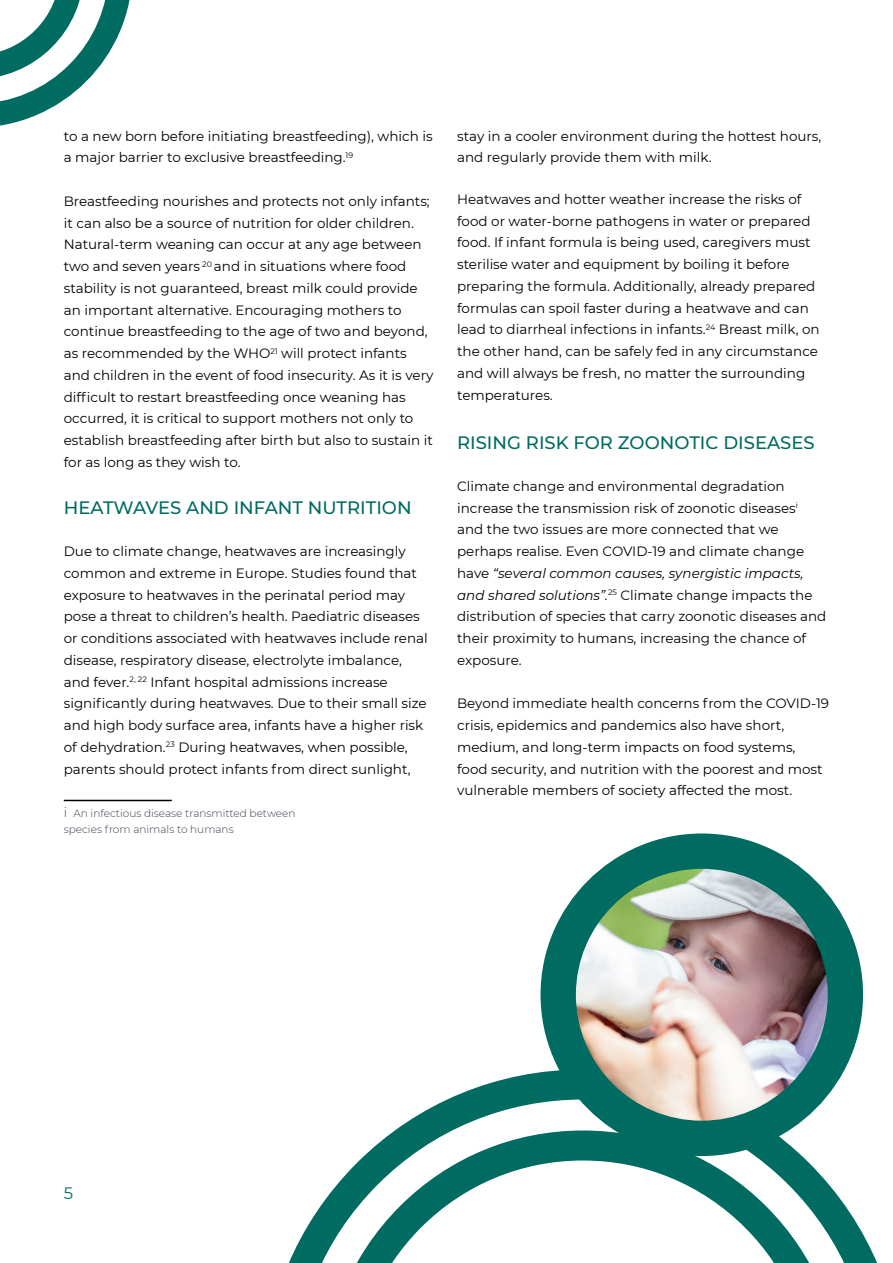
<style>
.page{position:relative;width:893px;height:1263px;background:#fff}
.page>*{position:absolute;margin:0;border:0;box-sizing:border-box;transform-origin:0 0}
.t1{font:500 18px "Montserrat";color:#006b61}
.t2{font:16.5px "Montserrat";color:#006b61}
.t3{font:13.5px/21.8px "Montserrat";color:#000}
.t4{font:300 10.5px/16.5px "Montserrat";color:#3d404d}
.s1{font-size:13.5px}
.s2{font-style:italic}
</style>
<div class="page">
<svg style="left:0;top:0;width:130px;height:126px"></svg>
<svg style="left:289px;top:1072px;width:588px;height:191px"></svg>
<svg style="left:324px;top:1130px;width:518px;height:133px"></svg>
<img style="left:540px;top:833px;width:323px;height:323px">
<hr style="left:64px;top:800px;width:108px;height:1px;background:#000">
<p class="t3" style="left:64px;top:124px;width:370px">to a new born before initiating breastfeeding), which is a major barrier to exclusive breastfeeding.<sup>19</sup></p>
<p class="t3" style="left:64px;top:190px;width:371px">Breastfeeding nourishes and protects not only infants; it can also be a source of nutrition for older children.<br>Natural-term weaning can occur at any age between two and seven years <sup>20</sup> and in situations where food stability is not guaranteed, breast milk could provide an important alternative. Encouraging mothers to continue breastfeeding to the age of two and beyond, as recommended by the WHO<sup>21</sup> will protect infants and children in the event of food insecurity. As it is very difficult to restart breastfeeding once weaning has occurred, it is critical to support mothers not only to establish breastfeeding after birth but also to sustain it for as long as they wish to.</p>
<h1 class="t1" style="left:64px;top:495px;width:349px">HEATWAVES AND INFANT NUTRITION</h1>
<p class="t3" style="left:64px;top:540px;width:366px">Due to climate change, heatwaves are increasingly common and extreme in Europe. Studies found that exposure to heatwaves in the perinatal period may pose a threat to children’s health. Paediatric diseases or conditions associated with heatwaves include renal disease, respiratory disease, electrolyte imbalance, and fever.<sup>2,</sup> <sup>22</sup> Infant hospital admissions increase significantly during heatwaves. Due to their small size and high body surface area, infants have a higher risk of dehydration.<sup>23</sup> During heatwaves, when possible, parents should protect infants from direct sunlight,</p>
<p class="t4" style="left:64px;top:805px;width:233px"><span class="s1">i</span> An infectious disease transmitted between species from animals to humans</p>
<p class="t3" style="left:457px;top:124px;width:366px">stay in a cooler environment during the hottest hours, and regularly provide them with milk.</p>
<p class="t3" style="left:457px;top:188px;width:364px">Heatwaves and hotter weather increase the risks of food or water-borne pathogens in water or prepared food. If infant formula is being used, caregivers must sterilise water and equipment by boiling it before preparing the formula. Additionally, already prepared formulas can spoil faster during a heatwave and can lead to diarrheal infections in infants.<sup>24</sup> Breast milk, on the other hand, can be safely fed in any circumstance and will always be fresh, no matter the surrounding temperatures.</p>
<h1 class="t1" style="left:457px;top:430px;width:359px">RISING RISK FOR ZOONOTIC DISEASES</h1>
<p class="t3" style="left:457px;top:475px;width:371px">Climate change and environmental degradation increase the transmission risk of zoonotic diseases<sup>i </sup>and the two issues are more connected that we perhaps realise. Even COVID-19 and climate change have <span class="s2">“several common causes, synergistic impacts, and shared solutions”.</span><sup>25</sup> Climate change impacts the distribution of species that carry zoonotic diseases and their proximity to humans, increasing the chance of exposure.</p>
<p class="t3" style="left:457px;top:692px;width:374px">Beyond immediate health concerns from the COVID-19 crisis, epidemics and pandemics also have short, medium, and long-term impacts on food systems, food security, and nutrition with the poorest and most vulnerable members of society affected the most.</p>
<p class="t2" style="left:64px;top:1182px;width:11px">5</p>
</div>
